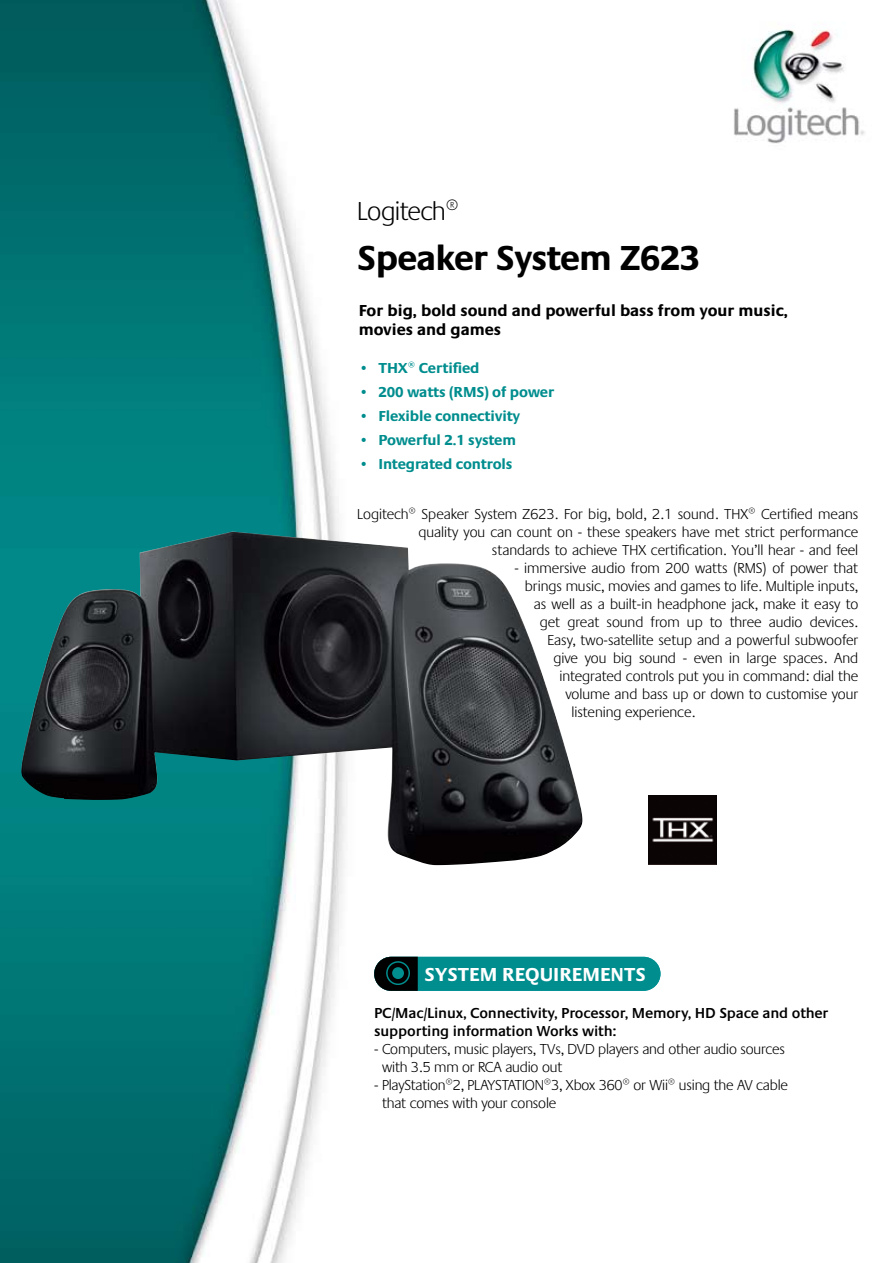
<style>
.page{position:relative;width:893px;height:1263px;background:#fff}
.page>*{position:absolute;margin:0;border:0;box-sizing:border-box;transform-origin:0 0}
.t1{font:700 36px "Praxis";letter-spacing:-.02em;color:#000}
.t2{font:300 27px "Praxis";letter-spacing:-.02em;color:#000}
.t3{font:700 19.5px "Praxis CEEF";color:#fff}
.t4{font:700 16.5px/19.8px "Praxis";color:#000}
.t5{font:300 15px/18px "Praxis";color:#000}
.t6{font:700 15px "Praxis";letter-spacing:-.01em;color:#008d8e}
.t7{font:600 15px/18px "Praxis";letter-spacing:-.01em;color:#000}
</style>
<div class="page">
<img style="left:0;top:0;width:484px;height:1263px">
<img style="left:734px;top:29px;width:131px;height:115px">
<img style="left:21px;top:531px;width:561px;height:334px">
<img style="left:649px;top:795px;width:67px;height:69px">
<div style="left:374px;top:957px;width:286px;height:34px;background:#008d8e;border-radius:17px"></div>
<svg style="left:374px;top:957px;width:44px;height:34px"></svg>
<div style="left:386px;top:961px;width:24px;height:24px;border:2px solid #008d8e;border-radius:50%"></div>
<div style="left:392px;top:967px;width:12px;height:12px;background:#008d8e;border-radius:50%"></div>
<h2 class="t2" style="left:357px;top:197px;width:103px">Logitech®</h2>
<h1 class="t1" style="left:357px;top:238px;width:344px">Speaker System Z623</h1>
<p class="t4" style="left:359px;top:300px;width:431px">For big, bold sound and powerful bass from your music, movies and games</p>
<p class="t6" style="left:359px;top:360px;width:122px">• THX® Certified</p>
<p class="t6" style="left:359px;top:384px;width:197px">• 200 watts (RMS) of power</p>
<p class="t6" style="left:359px;top:408px;width:163px">• Flexible connectivity</p>
<p class="t6" style="left:359px;top:432px;width:159px">• Powerful 2.1 system</p>
<p class="t6" style="left:359px;top:456px;width:155px">• Integrated controls</p>
<p class="t5" style="left:357px;top:506px;width:503px;text-align:right">Logitech® Speaker System Z623. For big, bold, 2.1 sound. THX® Certified means quality you can count on - these speakers have met strict performance standards to achieve THX certification. You’ll hear - and feel</p>
<p class="t5" style="left:514px;top:560px;width:345px">- immersive audio from 200 watts (RMS) of power that</p>
<p class="t5" style="left:525px;top:578px;width:335px">brings music, movies and games to life. Multiple inputs,</p>
<p class="t5" style="left:534px;top:596px;width:326px">as well as a built-in headphone jack, make it easy to</p>
<p class="t5" style="left:540px;top:614px;width:320px">get great sound from up to three audio devices.</p>
<p class="t5" style="left:547px;top:632px;width:312px">Easy, two-satellite setup and a powerful subwoofer</p>
<p class="t5" style="left:553px;top:650px;width:306px">give you big sound - even in large spaces. And</p>
<p class="t5" style="left:559px;top:668px;width:300px">integrated controls put you in command: dial the</p>
<p class="t5" style="left:565px;top:686px;width:294px">volume and bass up or down to customise your</p>
<p class="t5" style="left:571px;top:704px;width:126px">listening experience.</p>
<h3 class="t3" style="left:424px;top:962px;width:223px">SYSTEM REQUIREMENTS</h3>
<p class="t7" style="left:374px;top:1004px;width:456px">PC/Mac/Linux, Connectivity, Processor, Memory, HD Space and other supporting information Works with:</p>
<p class="t5" style="left:382px;top:1040px;width:404px;text-indent:-8px">- Computers, music players, TVs, DVD players and other audio sources with 3.5 mm or RCA audio out</p>
<p class="t5" style="left:382px;top:1076px;width:407px;text-indent:-8px">- PlayStation®2, PLAYSTATION®3, Xbox 360® or Wii® using the AV cable that comes with your console</p>
</div>
